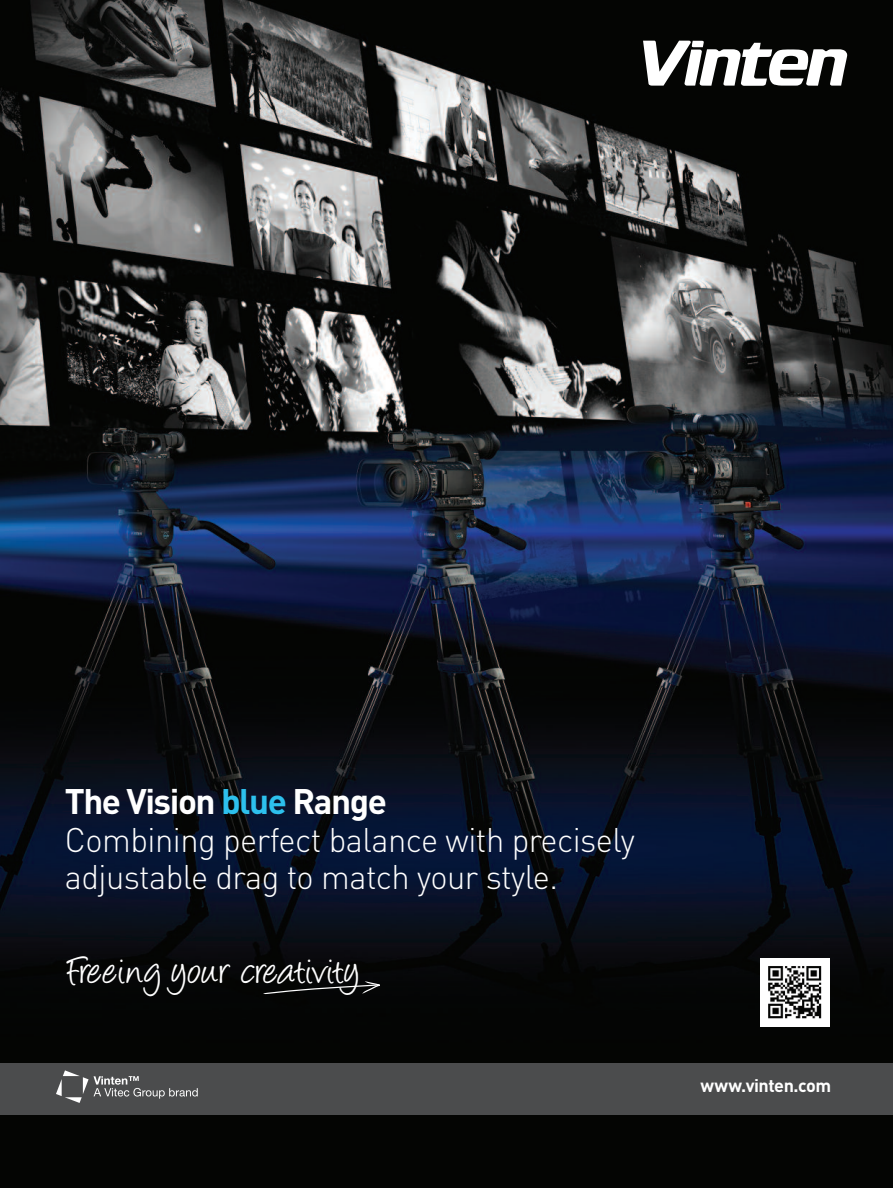
<style>
.page{position:relative;width:893px;height:1188px;background:#fff}
.page>*{position:absolute;margin:0;border:0;box-sizing:border-box;transform-origin:0 0}
.t1{font:45.9px "Angelina";letter-spacing:.01em;color:#fff}
.t2{font:700 35.1px "DIN";letter-spacing:-.04em;color:#fff}
.t3{font:300 33.75px/37.8px "DIN";letter-spacing:-.015em;color:#fff}
.t4{font:700 18px "DIN";letter-spacing:-.025em;color:#fff}
.s1{color:#2dc0ed}
</style>
<div class="page">
<img style="left:0;top:0;width:893px;height:1188px">
<div style="left:0;top:1063px;width:893px;height:51px;background:#4b4c4d"></div>
<svg style="left:56px;top:1070px;width:142px;height:33px"></svg>
<img style="left:760px;top:958px;width:69px;height:69px">
<svg style="left:643px;top:41px;width:204px;height:45px"></svg>
<svg style="left:263px;top:981px;width:117px;height:13px"></svg>
<p class="t2" style="left:65px;top:781px;width:324px">The Vision <span class="s1">blue</span> Range</p>
<p class="t3" style="left:65px;top:821px;width:571px">Combining perfect balance with precisely adjustable drag to match your style.</p>
<h1 class="t1" style="left:68px;top:939px;width:293px">Freeing your creativity</h1>
<p class="t4" style="left:700px;top:1075px;width:132px">www.vinten.com</p>
</div>
